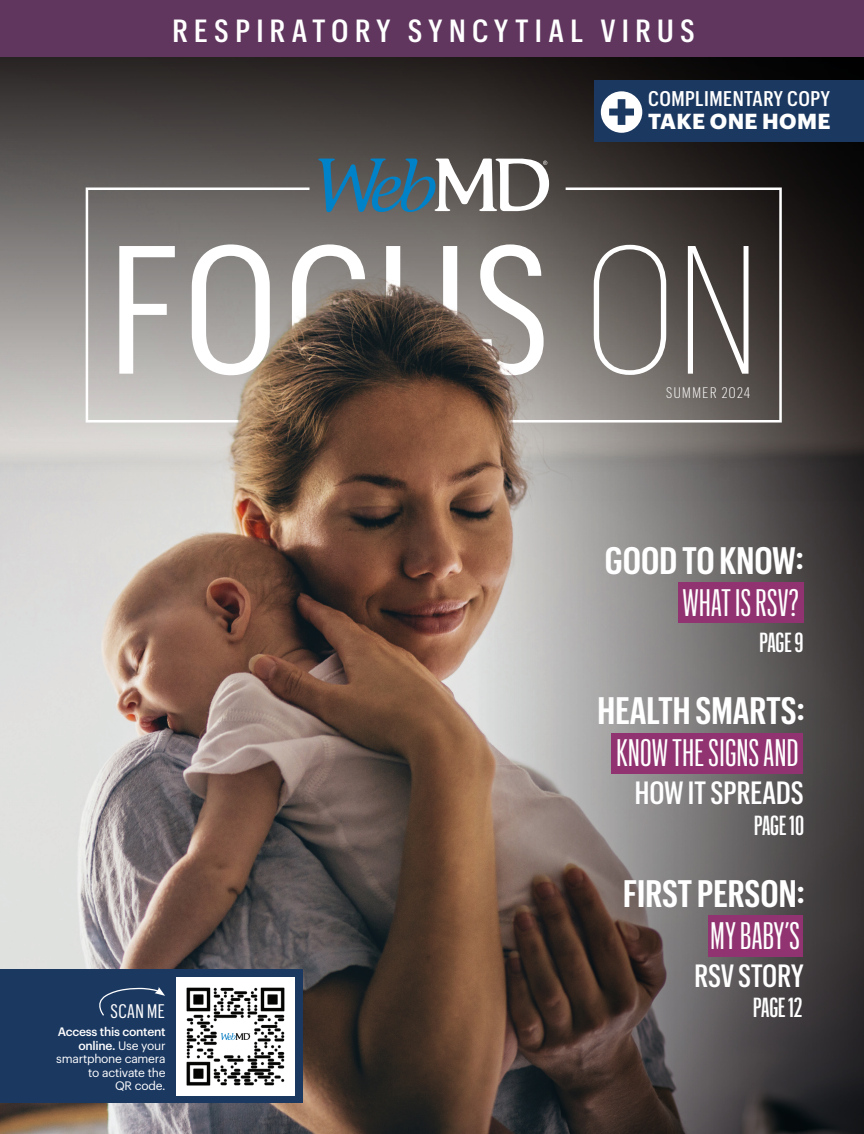
<style>
.page{position:relative;width:864px;height:1134px;background:#fff}
.page>*{position:absolute;margin:0;border:0;box-sizing:border-box;transform-origin:0 0}
.t1{font:178.5px "Graphik Cond";letter-spacing:.02em;color:#fff}
.t2{font:600 37.5px "Graphik X Cond";color:#fff}
.t3{font:37.5px "Graphik XX Cond";letter-spacing:.01em;color:#fff}
.t4{font:500 31.5px "Graphik X Cond";color:#fff}
.t5{font:500 31.35px "Graphik Cond";letter-spacing:.2em;color:#fff}
.t6{font:500 27px "Graphik XX Cond";letter-spacing:-.005em;color:#fff}
.t7{font:700 21.3px "Graphik";letter-spacing:.015em;color:#fff}
.t8{font:500 20.85px "Graphik Cond";letter-spacing:.02em;color:#fff}
.t9{font:19.2px "Graphik X Cond";letter-spacing:.02em;color:#fff}
.t10{font:300 15px "Graphik Cond";letter-spacing:.1em;color:#fff}
.t11{font:12px/13.5px "Graphik";letter-spacing:-.02em;color:#fff;text-align:right}
.s1{font-weight:200}
.s2{font-weight:500}
</style>
<div class="page">
<img style="left:0;top:764px;width:448px;height:370px">
<svg style="left:448px;top:501px;width:416px;height:633px;background:#665d59"></svg>
<svg style="left:549px;top:56px;width:315px;height:445px;background:#3b3736"></svg>
<div style="left:0;top:0;width:864px;height:56px;background:#60365f"></div>
<div style="left:0;top:969px;width:303px;height:134px;background:#1b3861"></div>
<img style="left:177px;top:977px;width:117px;height:118px">
<div style="left:594px;top:80px;width:270px;height:62px;background:#1b3861"></div>
<svg style="left:601px;top:91px;width:41px;height:42px"></svg>
<svg style="left:99px;top:987px;width:66px;height:29px"></svg>
<div style="left:678px;top:582px;width:126px;height:41px;background:#923371"></div>
<svg style="left:549px;top:186px;width:234px;height:238px;background:#5e5855"></svg>
<div style="left:611px;top:733px;width:192px;height:40px;background:#923371"></div>
<div style="left:708px;top:916px;width:95px;height:41px;background:#923371"></div>
<img style="left:0;top:56px;width:549px;height:708px">
<h3 class="t5" style="left:172px;top:8px;width:524px">RESPIRATORY SYNCYTIAL VIRUS</h3>
<h3 class="t8" style="left:648px;top:84px;width:183px">COMPLIMENTARY COPY</h3>
<h3 class="t7" style="left:648px;top:105px;width:184px">TAKE ONE HOME</h3>
<h1 class="t1" style="left:109px;top:186px;width:652px">FOCUS <span class="s1">ON</span></h1>
<p class="t10" style="left:666px;top:383px;width:86px">SUMMER 2024</p>
<h2 class="t2" style="left:605px;top:534px;width:200px">GOOD TO KNOW:</h2>
<h2 class="t3" style="left:682px;top:579px;width:118px">WHAT IS RSV?</h2>
<h3 class="t6" style="left:760px;top:625px;width:45px">PAGE 9</h3>
<h2 class="t2" style="left:598px;top:685px;width:209px">HEALTH SMARTS:</h2>
<h2 class="t3" style="left:616px;top:729px;width:184px">KNOW THE SIGNS AND</h2>
<h3 class="t4" style="left:635px;top:771px;width:170px">HOW IT SPREADS</h3>
<h3 class="t6" style="left:754px;top:807px;width:52px">PAGE 10</h3>
<h2 class="t2" style="left:623px;top:868px;width:183px">FIRST PERSON:</h2>
<h2 class="t3" style="left:711px;top:912px;width:91px">MY BABY’S</h2>
<h3 class="t9" style="left:111px;top:998px;width:56px">SCAN ME</h3>
<p class="t11" style="left:56px;top:1024px;width:111px"><span class="s2">Access this content online.</span> Use your smartphone camera to activate the<br>QR code.</p>
<h3 class="t4" style="left:694px;top:954px;width:111px">RSV STORY</h3>
<h3 class="t6" style="left:753px;top:990px;width:51px">PAGE 12</h3>
</div>
